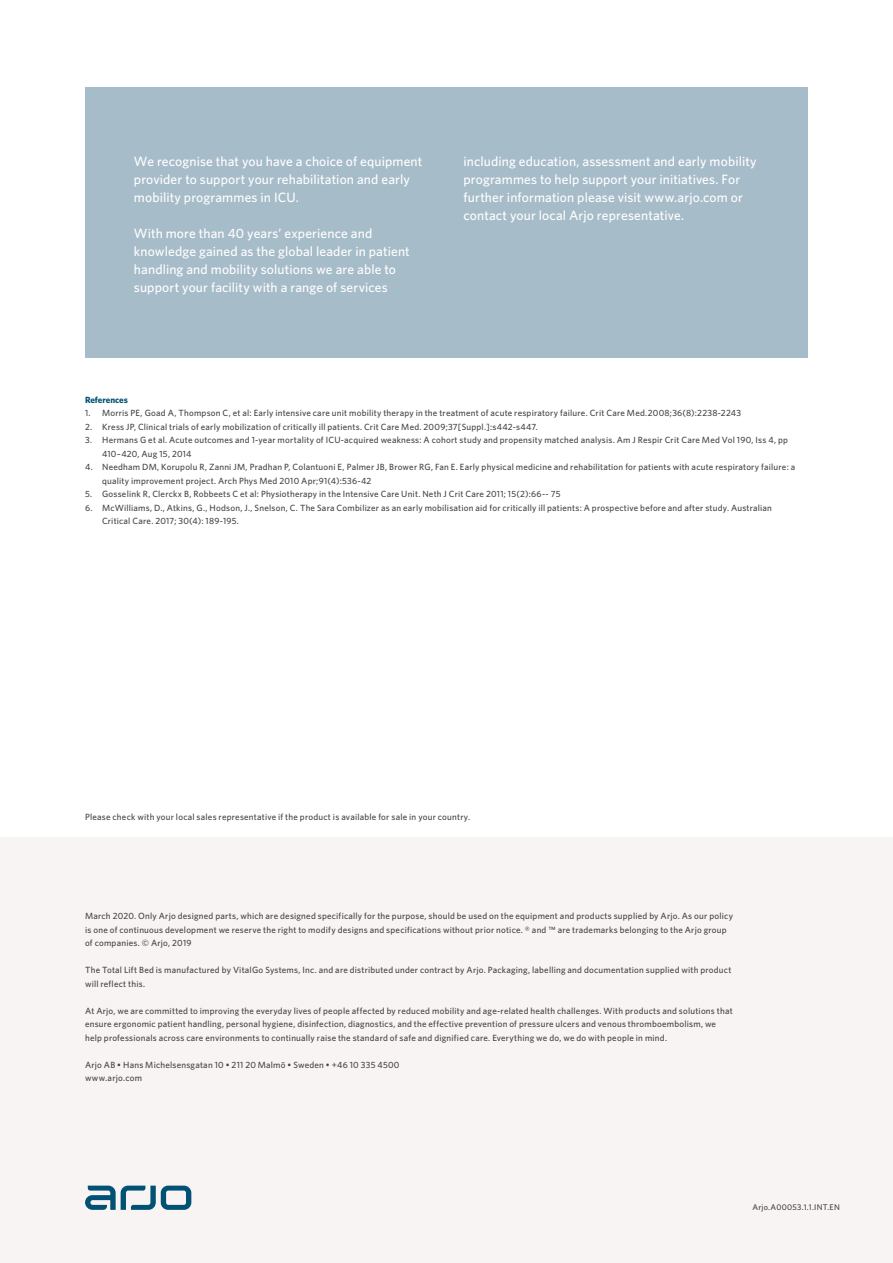
<style>
.page{position:relative;width:893px;height:1263px;background:#fff}
.page>*{position:absolute;margin:0;border:0;box-sizing:border-box;transform-origin:0 0}
.t1{font:500 13.5px/18px "Whitney";letter-spacing:.01em;color:#fff}
.t2{font:500 9px/13.5px "Whitney";letter-spacing:.025em;color:#434342}
.t3{font:700 9px "Whitney";color:#015174}
.t4{font:500 8.25px "Whitney";letter-spacing:.025em;color:#434342}
</style>
<div class="page">
<div style="left:0;top:838px;width:893px;height:425px;background:#f7f4f3"></div>
<div style="left:85px;top:87px;width:723px;height:270px;background:#a7bcc9"></div>
<svg style="left:85px;top:1185px;width:106px;height:25px"></svg>
<h1 class="t1" style="left:134px;top:152px;width:290px">We recognise that you have a choice of equipment provider to support your rehabilitation and early mobility programmes in ICU.</h1>
<h1 class="t1" style="left:134px;top:224px;width:277px">With more than 40 years’ experience and knowledge gained as the global leader in patient handling and mobility solutions we are able to support your facility with a range of services</h1>
<h1 class="t1" style="left:463px;top:152px;width:295px">including education, assessment and early mobility programmes to help support your initiatives. For further information please visit www.arjo.com or contact your local Arjo representative.</h1>
<p class="t3" style="left:85px;top:393px;width:44px">References</p>
<p class="t2" style="left:85px;top:406px;width:658px">1. Morris PE, Goad A, Thompson C, et al: Early intensive care unit mobility therapy in the treatment of acute respiratory failure. Crit Care Med.2008;36(8):2238-2243</p>
<p class="t2" style="left:85px;top:420px;width:454px">2. Kress JP, Clinical trials of early mobilization of critically ill patients. Crit Care Med. 2009;37[Suppl.]:s442-s447.</p>
<p class="t2" style="left:102px;top:433px;width:687px;text-indent:-17px">3. Hermans G et al. Acute outcomes and 1-year mortality of ICU-acquired weakness: A cohort study and propensity matched analysis. Am J Respir Crit Care Med Vol 190, Iss 4, pp<br>410–420, Aug 15, 2014</p>
<p class="t2" style="left:102px;top:460px;width:695px;text-indent:-17px">4. Needham DM, Korupolu R, Zanni JM, Pradhan P, Colantuoni E, Palmer JB, Brower RG, Fan E. Early physical medicine and rehabilitation for patients with acute respiratory failure: a quality improvement project. Arch Phys Med 2010 Apr;91(4):536-42</p>
<p class="t2" style="left:85px;top:487px;width:477px">5. Gosselink R, Clerckx B, Robbeets C et al: Physiotherapy in the Intensive Care Unit. Neth J Crit Care 2011; 15(2):66-- 75</p>
<p class="t2" style="left:102px;top:501px;width:671px;text-indent:-17px">6. McWilliams, D., Atkins, G., Hodson, J., Snelson, C. The Sara Combilizer as an early mobilisation aid for critically ill patients: A prospective before and after study. Australian<br>Critical Care. 2017; 30(4): 189-195.</p>
<p class="t2" style="left:85px;top:810px;width:387px">Please check with your local sales representative if the product is available for sale in your country.</p>
<p class="t2" style="left:85px;top:909px;width:649px">March 2020. Only Arjo designed parts, which are designed specifically for the purpose, should be used on the equipment and products supplied by Arjo. As our policy is one of continuous development we reserve the right to modify designs and specifications without prior notice. ® and ™ are trademarks belonging to the Arjo group of companies. © Arjo, 2019</p>
<p class="t2" style="left:85px;top:963px;width:648px">The Total Lift Bed is manufactured by VitalGo Systems, Inc. and are distributed under contract by Arjo. Packaging, labelling and documentation supplied with product will reflect this.</p>
<p class="t2" style="left:85px;top:1004px;width:649px">At Arjo, we are committed to improving the everyday lives of people affected by reduced mobility and age-related health challenges. With products and solutions that ensure ergonomic patient handling, personal hygiene, disinfection, diagnostics, and the effective prevention of pressure ulcers and venous thromboembolism, we help professionals across care environments to continually raise the standard of safe and dignified care. Everything we do, we do with people in mind.</p>
<p class="t2" style="left:85px;top:1058px;width:316px">Arjo AB • Hans Michelsensgatan 10 • 211 20 Malmö • Sweden • +46 10 335 4500 www.arjo.com</p>
<p class="t4" style="left:752px;top:1201px;width:89px">Arjo.A00053.1.1.INT.EN</p>
</div>
